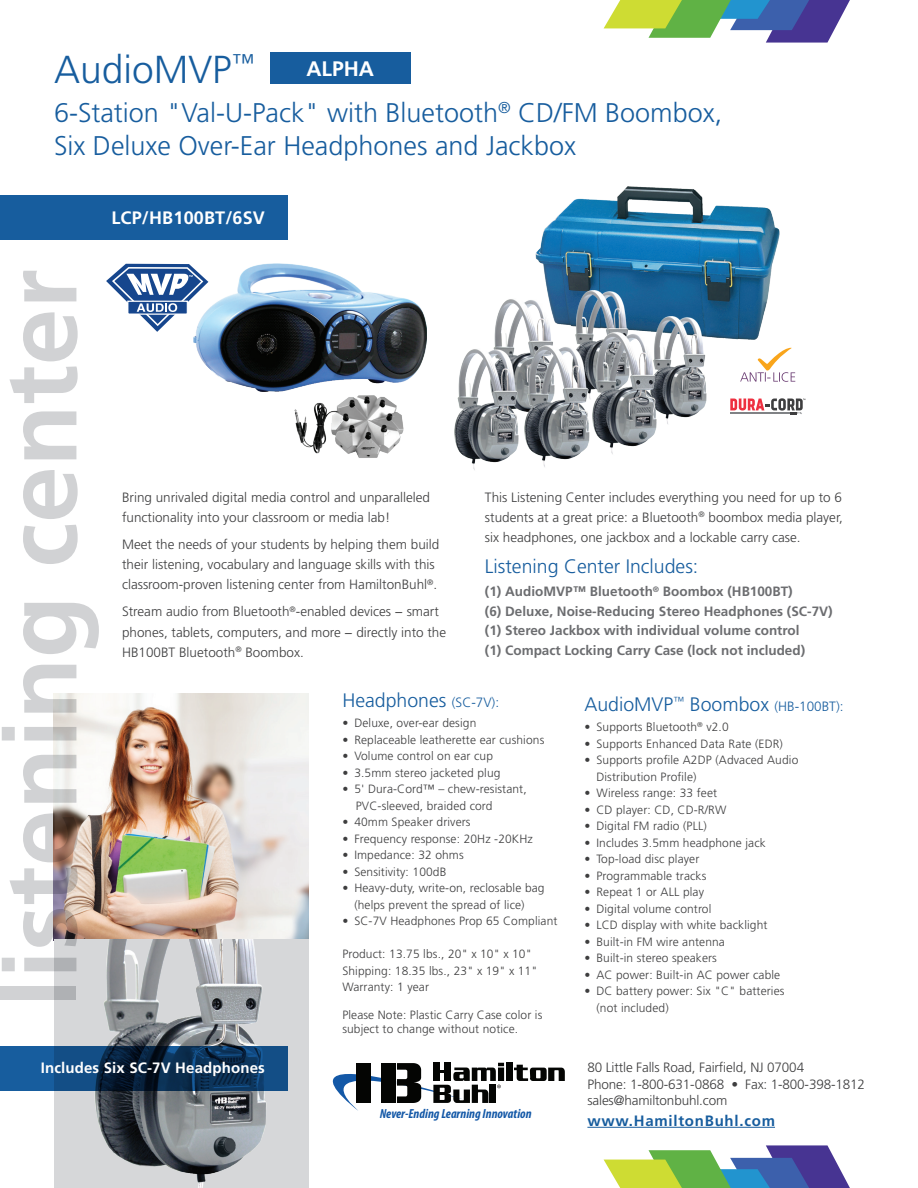
<style>
.page{position:relative;width:918px;height:1188px;background:#fff}
.page>*{position:absolute;margin:0;border:0;box-sizing:border-box;transform-origin:0 0}
.t1{font:700 101.25px "Frutiger LT Std";color:#d1d2d4}
.t2{font:300 39px "Frutiger LT Std";color:#175d9e}
.t3{font:300 27px/32.4px "Frutiger LT Std";color:#175d9e}
.t4{font:700 21px "Frutiger LT Std";color:#fff}
.t5{font:300 19.5px "Frutiger LT Std";color:#175d9e}
.t6{font:700 18px "Frutiger LT Std";letter-spacing:.01em;color:#fff}
.t7{font:700 15px "Frutiger LT Std";letter-spacing:.01em;color:#fff}
.t8{font:700 15px "Frutiger LT Std";letter-spacing:.05em;color:#175d9e}
.t9{font:300 13.5px/20.2px "Frutiger LT Std";color:#3e3e3f}
.t10{font:700 13.5px/19.5px "Frutiger LT Std";color:#6c6d70}
.t11{font:italic 700 condensed 13.2px "Myriad Pro";color:#1358a7}
.t12{font:300 12px/16.5px "Frutiger LT Std";letter-spacing:.01em;color:#3e3e3f}
.s1{font-family:"Helvetica Neue"}
.s2{font-size:13.5px}
</style>
<div class="page">
<img style="left:54px;top:694px;width:254px;height:245px">
<div style="left:0;top:195px;width:288px;height:45px;background:#175d9e"></div>
<img style="left:54px;top:939px;width:254px;height:249px">
<svg style="left:0;top:1046px;width:288px;height:45px;background:#0e3b67"></svg>
<img style="left:294px;top:395px;width:110px;height:63px">
<img style="left:193px;top:263px;width:233px;height:129px">
<img style="left:535px;top:186px;width:257px;height:162px">
<img style="left:493px;top:298px;width:69px;height:51px">
<img style="left:572px;top:291px;width:64px;height:55px">
<img style="left:650px;top:317px;width:63px;height:107px">
<img style="left:454px;top:349px;width:71px;height:121px">
<img style="left:525px;top:346px;width:67px;height:121px">
<img style="left:592px;top:333px;width:72px;height:121px">
<svg style="left:740px;top:348px;width:55px;height:34px"></svg>
<svg style="left:730px;top:398px;width:75px;height:16px"></svg>
<hr style="left:587px;top:1127px;width:188px;height:1px;background:#175d9e">
<div style="left:506px;top:1063px;width:7px;height:18px;background:#040503"></div>
<svg style="left:514px;top:1065px;width:51px;height:16px"></svg>
<svg style="left:332px;top:1063px;width:172px;height:48px"></svg>
<svg style="left:604px;top:0;width:246px;height:43px"></svg>
<svg style="left:604px;top:1145px;width:246px;height:43px"></svg>
<svg style="left:106px;top:264px;width:102px;height:68px"></svg>
<div style="left:270px;top:52px;width:140px;height:32px;background:#175d9e"></div>
<h2 class="t2" style="left:54px;top:48px;width:202px">AudioMVP<sup>™</sup></h2>
<h3 class="t3" style="left:54px;top:97px;width:670px">6-Station "Val-U-Pack" with Bluetooth<sup>®</sup> CD/FM Boombox,<br>Six Deluxe Over-Ear Headphones and Jackbox</h3>
<h3 class="t4" style="left:306px;top:57px;width:69px">ALPHA</h3>
<h3 class="t6" style="left:111px;top:207px;width:155px">LCP/HB100BT/6SV</h3>
<h1 class="t1" style="left:-18px;top:1007px;width:739px;rotate:-90deg">listening center</h1>
<p class="t9" style="left:485px;top:487px;width:360px;text-align:justify">This Listening Center includes everything you need for up to 6 students at a great price: a Bluetooth<sup>®</sup> boombox media player, six headphones, one jackbox and a lockable carry case.</p>
<h3 class="t5" style="left:485px;top:555px;width:215px">Listening Center Includes:</h3>
<p class="t10" style="left:485px;top:582px;width:349px">(1) AudioMVP<span class="s1">™</span> Bluetooth<sup>®</sup> Boombox (HB100BT)<br>(6) Deluxe, Noise-Reducing Stereo Headphones (SC-7V) (1) Stereo Jackbox with individual volume control<br>(1) Compact Locking Carry Case (lock not included)</p>
<p class="t9" style="left:122px;top:487px;width:310px">Bring unrivaled digital media control and unparalleled functionality into your classroom or media lab!</p>
<p class="t9" style="left:122px;top:534px;width:319px">Meet the needs of your students by helping them build their listening, vocabulary and language skills with this classroom-proven listening center from HamiltonBuhl<sup>®</sup>.</p>
<p class="t9" style="left:122px;top:602px;width:326px">Stream audio from Bluetooth<sup>®</sup>-enabled devices − smart phones, tablets, computers, and more − directly into the<br>HB100BT Bluetooth<sup>®</sup> Boombox.</p>
<h3 class="t5" style="left:342px;top:689px;width:158px">Headphones <span class="s2">(SC-7V):</span></h3>
<p class="t12" style="left:342px;top:715px;width:135px">• Deluxe, over-ear design</p>
<p class="t12" style="left:342px;top:731px;width:203px">• Replaceable leatherette ear cushions</p>
<p class="t12" style="left:342px;top:748px;width:152px">• Volume control on ear cup</p>
<p class="t12" style="left:342px;top:764px;width:160px">• 3.5mm stereo jacketed plug</p>
<p class="t12" style="left:356px;top:781px;width:172px;text-indent:-14px">• 5' Dura-Cord™ – chew-resistant,<br>PVC-sleeved, braided cord</p>
<p class="t12" style="left:342px;top:814px;width:130px">• 40mm Speaker drivers</p>
<p class="t12" style="left:342px;top:830px;width:192px">• Frequency response: 20Hz -20KHz</p>
<p class="t12" style="left:342px;top:847px;width:123px">• Impedance: 32 ohms</p>
<p class="t12" style="left:342px;top:863px;width:106px">• Sensitivity: 100dB</p>
<p class="t12" style="left:354px;top:880px;width:192px;text-indent:-12px">• Heavy-duty, write-on, reclosable bag (helps prevent the spread of lice)</p>
<p class="t12" style="left:342px;top:913px;width:217px">• SC-7V Headphones Prop 65 Compliant</p>
<p class="t12" style="left:342px;top:946px;width:197px">Product: 13.75 lbs., 20" x 10" x 10"<br>Shipping: 18.35 lbs., 23" x 19" x 11"<br>Warranty: 1 year</p>
<h3 class="t5" style="left:584px;top:694px;width:261px">AudioMVP<sup>™</sup> Boombox <span class="s2">(HB-100BT):</span></h3>
<p class="t12" style="left:584px;top:719px;width:146px">• Supports Bluetooth<sup>®</sup> v2.0</p>
<p class="t12" style="left:584px;top:736px;width:200px">• Supports Enhanced Data Rate (EDR)</p>
<p class="t12" style="left:596px;top:752px;width:203px;text-indent:-12px">• Supports profile A2DP (Advaced Audio<br>Distribution Profile)</p>
<p class="t12" style="left:584px;top:785px;width:134px">• Wireless range: 33 feet</p>
<p class="t12" style="left:584px;top:802px;width:143px">• CD player: CD, CD-R/RW</p>
<p class="t12" style="left:584px;top:818px;width:124px">• Digital FM radio (PLL)</p>
<p class="t12" style="left:584px;top:835px;width:183px">• Includes 3.5mm headphone jack</p>
<p class="t12" style="left:584px;top:851px;width:116px">• Top-load disc player</p>
<p class="t12" style="left:584px;top:868px;width:123px">• Programmable tracks</p>
<p class="t12" style="left:584px;top:884px;width:121px">• Repeat 1 or ALL play</p>
<p class="t12" style="left:584px;top:901px;width:128px">• Digital volume control</p>
<p class="t12" style="left:584px;top:917px;width:185px">• LCD display with white backlight</p>
<p class="t12" style="left:584px;top:934px;width:142px">• Built-in FM wire antenna</p>
<p class="t12" style="left:584px;top:950px;width:134px">• Built-in stereo speakers</p>
<p class="t12" style="left:584px;top:967px;width:197px">• AC power: Built-in AC power cable</p>
<p class="t12" style="left:596px;top:983px;width:190px;text-indent:-12px">• DC battery power: Six "C" batteries (not included)</p>
<p class="t12" style="left:342px;top:1008px;width:202px;line-height:14.4px">Please Note: Plastic Carry Case color is subject to change without notice.</p>
<p class="t7" style="left:41px;top:1059px;width:226px">Includes Six SC-7V Headphones</p>
<p class="t11" style="left:380px;top:1106px;width:153px">Never-Ending Learning Innovation</p>
<p class="t9" style="left:587px;top:1060px;width:279px;line-height:16.2px">80 Little Falls Road, Fairfield, NJ 07004<br>Phone: 1-800-631-0868 • Fax: 1-800-398-1812 sales@hamiltonbuhl.com</p>
<p class="t8" style="left:587px;top:1112px;width:189px">www.HamiltonBuhl.com</p>
</div>
